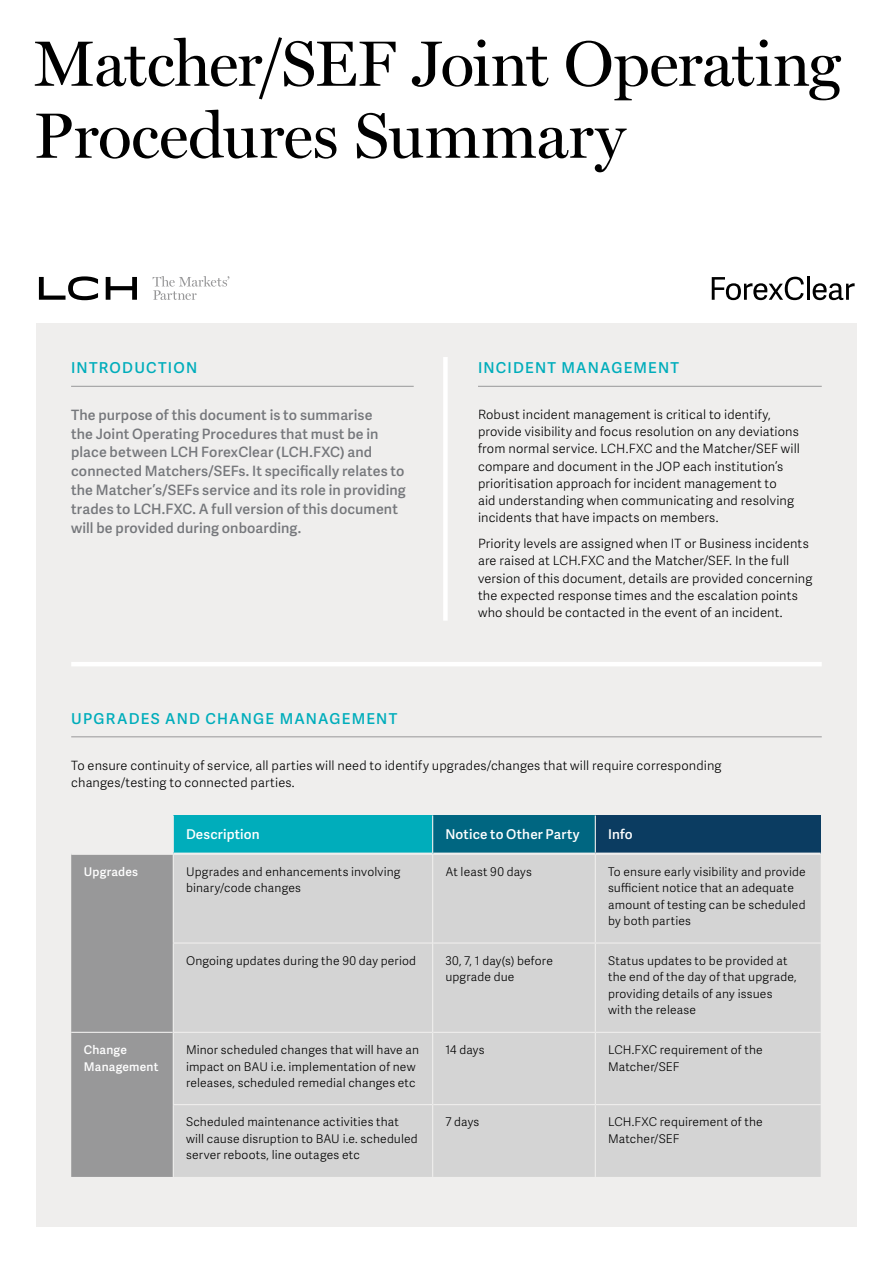
<style>
.page{position:relative;width:893px;height:1263px;background:#fff}
.page>*{position:absolute;margin:0;border:0;box-sizing:border-box;transform-origin:0 0}
.t1{font:64.5px/72px "Miller Display";letter-spacing:-.01em;color:#000}
.t2{font:600 15px "Adelle Sans";letter-spacing:.08em;color:#00adbb}
.t3{font:600 14.25px/18.8px "Adelle Sans";letter-spacing:.01em;color:#76787c}
.t4{font:600 13.5px "Adelle Sans";letter-spacing:.015em;color:#fff}
.t5{font:300 12.75px/17.2px "Adelle Sans";letter-spacing:.01em;color:#000}
.t6{font:300 12px/16.5px "Adelle Sans";letter-spacing:.015em;color:#000}
.t7{font:600 12px/16.5px "Adelle Sans";letter-spacing:.015em;color:#fff}
</style>
<div class="page">
<div style="left:36px;top:323px;width:821px;height:904px;background:#efeeed"></div>
<svg style="left:712px;top:277px;width:92px;height:23px"></svg>
<hr style="left:807px;top:276px;width:3px;height:24px;background:#000">
<svg style="left:813px;top:283px;width:42px;height:17px"></svg>
<svg style="left:39px;top:276px;width:59px;height:24px"></svg>
<svg style="left:106px;top:277px;width:31px;height:23px"></svg>
<svg style="left:153px;top:276px;width:76px;height:24px"></svg>
<hr style="left:71px;top:662px;width:751px;height:4px;background:#fff">
<hr style="left:71px;top:386px;width:343px;height:1px;background:#989899">
<hr style="left:478px;top:386px;width:344px;height:1px;background:#989899">
<hr style="left:71px;top:736px;width:751px;height:1px;background:#989899">
<div style="left:173px;top:815px;width:260px;height:39px;background:#00adbb"></div>
<div style="left:433px;top:815px;width:162px;height:39px;background:#006681"></div>
<div style="left:595px;top:815px;width:226px;height:39px;background:#0b3c61"></div>
<div style="left:71px;top:855px;width:102px;height:322px;background:#989899"></div>
<div style="left:174px;top:855px;width:647px;height:322px;background:#d4d4d4"></div>
<hr style="left:173px;top:852px;width:259px;height:3px;background:#efeeed">
<hr style="left:71px;top:1032px;width:102px;height:1px;background:#efeeed">
<hr style="left:173px;top:942px;width:259px;height:1px;background:#efeeed">
<hr style="left:174px;top:1032px;width:258px;height:1px;background:#efeeed">
<hr style="left:173px;top:1104px;width:259px;height:1px;background:#efeeed">
<hr style="left:432px;top:815px;width:1px;height:39px;background:#efeeed">
<hr style="left:595px;top:815px;width:1px;height:37px;background:#efeeed">
<hr style="left:432px;top:854px;width:1px;height:89px;background:#efeeed">
<hr style="left:433px;top:852px;width:162px;height:3px;background:#efeeed">
<hr style="left:595px;top:855px;width:1px;height:87px;background:#efeeed">
<hr style="left:595px;top:852px;width:226px;height:3px;background:#efeeed">
<hr style="left:432px;top:943px;width:1px;height:89px;background:#efeeed">
<hr style="left:433px;top:942px;width:162px;height:1px;background:#efeeed">
<hr style="left:595px;top:943px;width:1px;height:89px;background:#efeeed">
<hr style="left:595px;top:942px;width:226px;height:1px;background:#efeeed">
<hr style="left:432px;top:1032px;width:1px;height:72px;background:#efeeed">
<hr style="left:433px;top:1032px;width:162px;height:1px;background:#efeeed">
<hr style="left:595px;top:1033px;width:1px;height:71px;background:#efeeed">
<hr style="left:595px;top:1032px;width:226px;height:1px;background:#efeeed">
<hr style="left:432px;top:1104px;width:1px;height:73px;background:#efeeed">
<hr style="left:433px;top:1104px;width:162px;height:1px;background:#efeeed">
<hr style="left:595px;top:1105px;width:1px;height:72px;background:#efeeed">
<hr style="left:595px;top:1104px;width:226px;height:1px;background:#efeeed">
<hr style="left:173px;top:815px;width:1px;height:37px;background:#efeeed">
<div style="left:443px;top:357px;width:5px;height:264px;background:#fff"></div>
<h1 class="t1" style="left:34px;top:29px;width:809px">Matcher/SEF Joint Operating<br>Procedures Summary</h1>
<p class="t2" style="left:71px;top:357px;width:128px">INTRODUCTION</p>
<p class="t2" style="left:478px;top:357px;width:203px">INCIDENT MANAGEMENT</p>
<p class="t3" style="left:71px;top:405px;width:336px">The purpose of this document is to summarise<br>the Joint Operating Procedures that must be in place between LCH ForexClear (LCH.FXC) and connected Matchers/SEFs. It specifically relates to the Matcher’s/SEFs service and its role in providing trades to LCH.FXC. A full version of this document will be provided during onboarding.</p>
<p class="t5" style="left:478px;top:405px;width:323px">Robust incident management is critical to identify, provide visibility and focus resolution on any deviations from normal service. LCH.FXC and the Matcher/SEF will compare and document in the JOP each institution’s prioritisation approach for incident management to<br>aid understanding when communicating and resolving incidents that have impacts on members.</p>
<p class="t5" style="left:478px;top:534px;width:336px">Priority levels are assigned when IT or Business incidents are raised at LCH.FXC and the Matcher/SEF. In the full version of this document, details are provided concerning the expected response times and the escalation points who should be contacted in the event of an incident.</p>
<p class="t2" style="left:71px;top:707px;width:328px">UPGRADES AND CHANGE MANAGEMENT</p>
<p class="t5" style="left:71px;top:756px;width:652px">To ensure continuity of service, all parties will need to identify upgrades/changes that will require corresponding changes/testing to connected parties.</p>
<p class="t4" style="left:186px;top:825px;width:75px">Description</p>
<p class="t4" style="left:445px;top:825px;width:136px">Notice to Other Party</p>
<p class="t4" style="left:608px;top:825px;width:26px">Info</p>
<p class="t7" style="left:84px;top:862px;width:56px">Upgrades</p>
<p class="t6" style="left:186px;top:863px;width:216px">Upgrades and enhancements involving binary/code changes</p>
<p class="t6" style="left:445px;top:863px;width:88px">At least 90 days</p>
<p class="t6" style="left:608px;top:863px;width:199px">To ensure early visibility and provide sufficient notice that an adequate amount of testing can be scheduled by both parties</p>
<p class="t6" style="left:186px;top:952px;width:232px">Ongoing updates during the 90 day period</p>
<p class="t6" style="left:445px;top:952px;width:109px">30, 7, 1 day(s) before upgrade due</p>
<p class="t6" style="left:608px;top:952px;width:190px">Status updates to be provided at the end of the day of that upgrade, providing details of any issues with the release</p>
<p class="t7" style="left:84px;top:1041px;width:76px">Change<br>Management</p>
<p class="t6" style="left:186px;top:1041px;width:235px">Minor scheduled changes that will have an impact on BAU i.e. implementation of new releases, scheduled remedial changes etc</p>
<p class="t6" style="left:445px;top:1041px;width:41px">14 days</p>
<p class="t6" style="left:608px;top:1041px;width:156px">LCH.FXC requirement of the<br>Matcher/SEF</p>
<p class="t6" style="left:186px;top:1113px;width:233px">Scheduled maintenance activities that will cause disruption to BAU i.e. scheduled server reboots, line outages etc</p>
<p class="t6" style="left:445px;top:1113px;width:35px">7 days</p>
<p class="t6" style="left:608px;top:1113px;width:156px">LCH.FXC requirement of the<br>Matcher/SEF</p>
</div>
